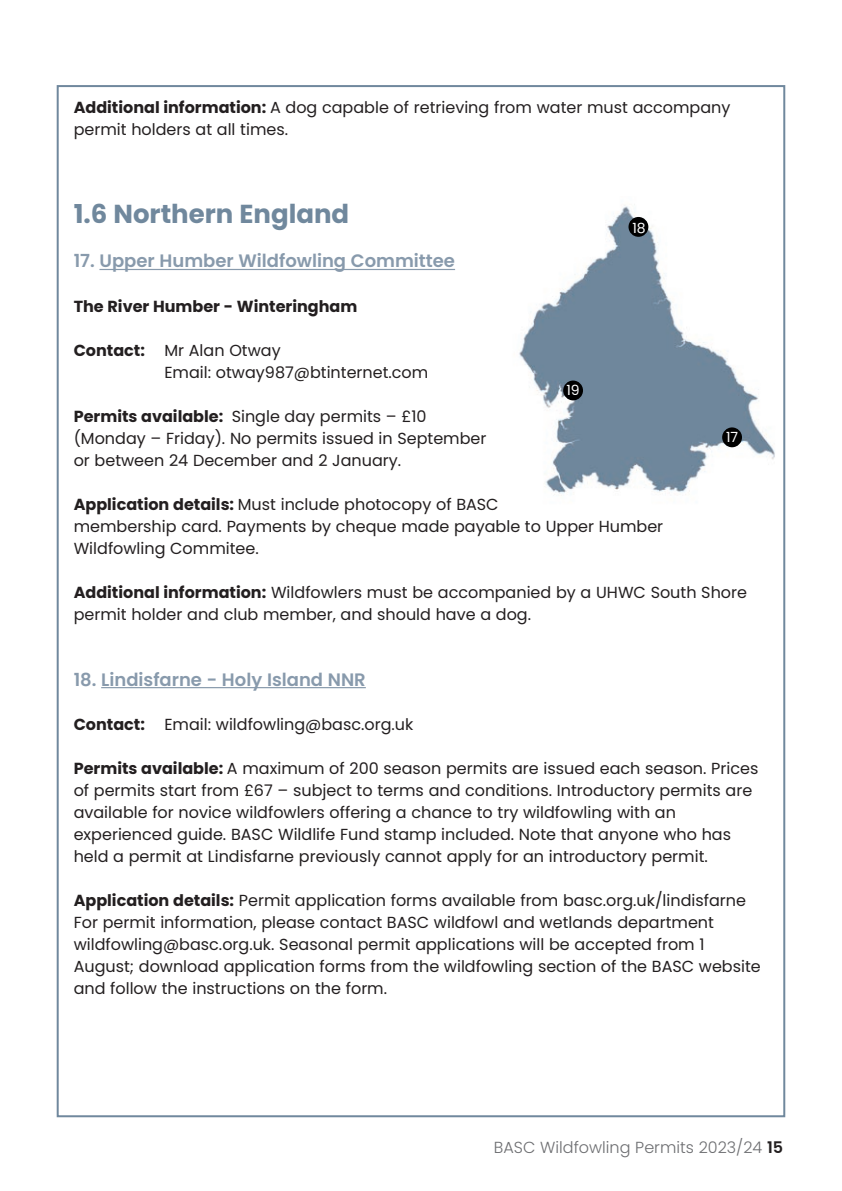
<style>
.page{position:relative;width:842px;height:1191px;background:#fff}
.page>*{position:absolute;margin:0;border:0;box-sizing:border-box;transform-origin:0 0}
.t1{font:700 26px "Poppins";color:#70889d}
.t2{font:600 18px "Poppins";color:#889aac}
.t3{font:16px/22px "Poppins";color:#231f20}
.t4{font:300 16px "Poppins";color:#6d6e71}
.t5{font:700 16px "Poppins";color:#231f20}
.t6{font:14px "Poppins";color:#fff}
.s1{font-weight:700}
.s2{font-weight:600;color:#231f20}
</style>
<div class="page">
<img style="left:519px;top:196px;width:267px;height:317px">
<hr style="left:99px;top:269px;width:356px;height:1px;background:#889aac">
<hr style="left:101px;top:687px;width:265px;height:1px;background:#889aac">
<div style="left:628px;top:217px;width:20px;height:20px;background:#000;border-radius:50%"></div>
<div style="left:563px;top:380px;width:20px;height:20px;background:#000;border-radius:50%"></div>
<div style="left:722px;top:427px;width:20px;height:20px;background:#000;border-radius:50%"></div>
<p class="t3" style="left:74px;top:97px;width:658px"><span class="s1">Additional information:</span> A dog capable of retrieving from water must accompany permit holders at all times.</p>
<h1 class="t1" style="left:74px;top:199px;width:277px">1.6 Northern England</h1>
<p class="t2" style="left:74px;top:250px;width:383px">17. Upper Humber Wildfowling Committee</p>
<p class="t5" style="left:74px;top:296px;width:285px">The River Humber - Winteringham</p>
<p class="t3" style="left:164px;top:339px;width:265px;text-indent:-91px"><span class="s1">Contact:</span> Mr Alan Otway<br>Email: otway987@btinternet.com</p>
<p class="t3" style="left:74px;top:405px;width:414px"><span class="s1">Permits available:</span> Single day permits – £10 (Monday – Friday). No permits issued in September or between 24 December and 2 January.</p>
<p class="t3" style="left:74px;top:493px;width:591px"><span class="s1">Application details:</span> Must include photocopy of BASC<br>membership card. Payments by cheque made payable to Upper Humber<br>Wildfowling Commitee.</p>
<p class="t3" style="left:74px;top:581px;width:675px"><span class="s1">Additional information:</span> Wildfowlers must be accompanied by a UHWC South Shore permit holder and club member, and should have a dog.</p>
<p class="t6" style="left:632px;top:219px;width:15px">18</p>
<p class="t6" style="left:566px;top:382px;width:15px">19</p>
<p class="t6" style="left:726px;top:429px;width:14px">17</p>
<p class="t2" style="left:74px;top:668px;width:294px">18. Lindisfarne - Holy Island NNR</p>
<p class="t3" style="left:74px;top:713px;width:341px"><span class="s1">Contact:</span> Email: wildfowling@basc.org.uk</p>
<p class="t3" style="left:74px;top:757px;width:686px"><span class="s1">Permits available:</span> A maximum of 200 season permits are issued each season. Prices of permits start from £67 – subject to terms and conditions. Introductory permits are available for novice wildfowlers offering a chance to try wildfowling with an experienced guide. BASC Wildlife Fund stamp included. Note that anyone who has held a permit at Lindisfarne previously cannot apply for an introductory permit.</p>
<p class="t3" style="left:74px;top:889px;width:689px"><span class="s1">Application details:</span> Permit application forms available from basc.org.uk/lindisfarne For permit information, please contact BASC wildfowl and wetlands department wildfowling@basc.org.uk. Seasonal permit applications will be accepted from 1<br>August; download application forms from the wildfowling section of the BASC website and follow the instructions on the form.</p>
<p class="t4" style="left:494px;top:1138px;width:291px">BASC Wildfowling Permits 2023/24 <span class="s2">15</span></p>
</div>
